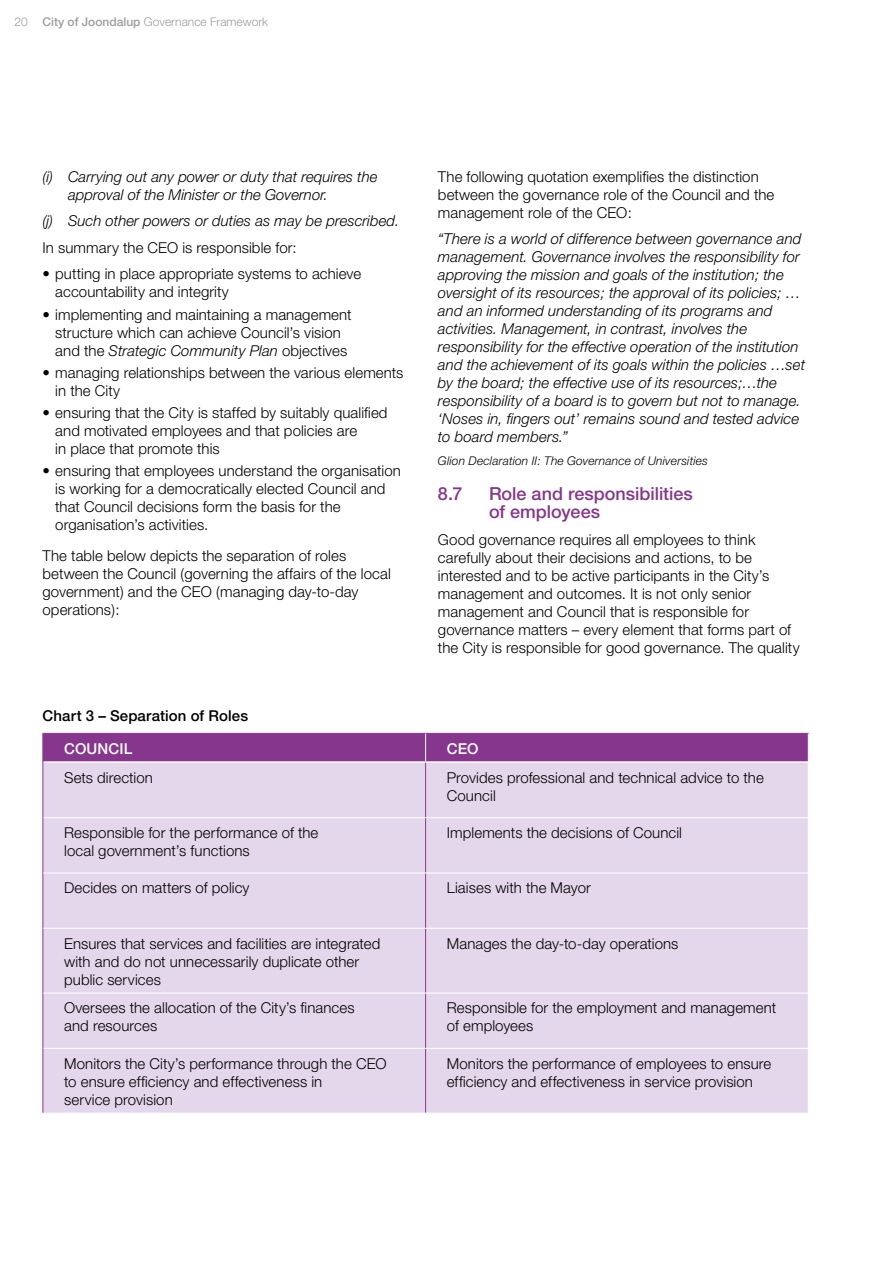
<style>
.page{position:relative;width:893px;height:1263px;background:#fff}
.page>*{position:absolute;margin:0;border:0;box-sizing:border-box;transform-origin:0 0}
.t1{font:500 18px/18px "Helvetica Neue";color:#86368c}
.t2{font:300 15px/18px "Helvetica Neue";letter-spacing:.005em;color:#000}
.t3{font:italic 300 15px/18px "Helvetica Neue";letter-spacing:.005em;color:#000}
.t4{font:500 15px "Helvetica Neue";letter-spacing:.005em;color:#000}
.t5{font:500 15px "Helvetica Neue";letter-spacing:.005em;color:#fff}
.t6{font:italic 300 12px "Helvetica Neue";letter-spacing:.015em;color:#000}
.t7{font:300 12px "Helvetica Neue";color:#9d9d9c}
.s1{font-weight:500}
.s2{font-style:italic}
</style>
<div class="page">
<div style="left:44px;top:763px;width:764px;height:350px;background:#e4d7eb"></div>
<hr style="left:425px;top:763px;width:1px;height:54px;background:#86368c">
<hr style="left:43px;top:818px;width:1px;height:55px;background:#86368c">
<hr style="left:425px;top:818px;width:1px;height:55px;background:#86368c">
<hr style="left:43px;top:873px;width:1px;height:55px;background:#86368c">
<hr style="left:425px;top:873px;width:1px;height:55px;background:#86368c">
<hr style="left:43px;top:928px;width:1px;height:65px;background:#86368c">
<hr style="left:425px;top:929px;width:1px;height:64px;background:#86368c">
<hr style="left:43px;top:993px;width:1px;height:55px;background:#86368c">
<hr style="left:425px;top:993px;width:1px;height:55px;background:#86368c">
<hr style="left:425px;top:1049px;width:1px;height:64px;background:#86368c">
<hr style="left:43px;top:873px;width:383px;height:1px;background:#fff">
<hr style="left:426px;top:873px;width:383px;height:1px;background:#fff">
<hr style="left:43px;top:928px;width:383px;height:1px;background:#fff">
<hr style="left:426px;top:928px;width:383px;height:1px;background:#fff">
<hr style="left:43px;top:993px;width:383px;height:1px;background:#fff">
<hr style="left:426px;top:993px;width:383px;height:1px;background:#fff">
<hr style="left:43px;top:817px;width:383px;height:1px;background:#fff">
<hr style="left:426px;top:817px;width:383px;height:1px;background:#fff">
<hr style="left:43px;top:1048px;width:383px;height:1px;background:#fff">
<hr style="left:426px;top:1048px;width:383px;height:1px;background:#fff">
<svg style="left:43px;top:733px;width:766px;height:29px;background:#893b8f"></svg>
<hr style="left:43px;top:762px;width:1px;height:56px;background:#86368c">
<hr style="left:43px;top:1048px;width:1px;height:65px;background:#86368c">
<p class="t7" style="left:15px;top:14px;width:255px">20 <span class="s1">City of Joondalup</span> Governance Framework</p>
<p class="t3" style="left:68px;top:167px;width:311px;text-indent:-26px">(i) Carrying out any power or duty that requires the approval of the Minister or the Governor.</p>
<p class="t3" style="left:43px;top:212px;width:358px">(j) Such other powers or duties as may be prescribed.</p>
<p class="t2" style="left:43px;top:238px;width:256px">In summary the CEO is responsible for:</p>
<p class="t2" style="left:55px;top:265px;width:307px;text-indent:-13px">• putting in place appropriate systems to achieve accountability and integrity</p>
<p class="t2" style="left:43px;top:305px;width:311px;text-align:center">• implementing and maintaining a management structure which can achieve Council’s vision and the <span class="s2">Strategic Community Plan</span> objectives</p>
<p class="t2" style="left:55px;top:363px;width:350px;text-indent:-13px">• managing relationships between the various elements in the City</p>
<p class="t2" style="left:55px;top:403px;width:334px;text-indent:-13px">• ensuring that the City is staffed by suitably qualified and motivated employees and that policies are<br>in place that promote this</p>
<p class="t2" style="left:55px;top:462px;width:347px;text-indent:-13px">• ensuring that employees understand the organisation is working for a democratically elected Council and that Council decisions form the basis for the organisation’s activities.</p>
<p class="t2" style="left:43px;top:546px;width:350px">The table below depicts the separation of roles between the Council (governing the affairs of the local government) and the CEO (managing day-to-day operations):</p>
<p class="t4" style="left:43px;top:706px;width:207px">Chart 3 – Separation of Roles</p>
<p class="t2" style="left:438px;top:167px;width:338px">The following quotation exemplifies the distinction between the governance role of the Council and the management role of the CEO:</p>
<p class="t3" style="left:438px;top:230px;width:369px">“There is a world of difference between governance and management. Governance involves the responsibility for approving the mission and goals of the institution; the oversight of its resources; the approval of its policies; … and an informed understanding of its programs and activities. Management, in contrast, involves the responsibility for the effective operation of the institution and the achievement of its goals within the policies …set by the board; the effective use of its resources;…the responsibility of a board is to govern but not to manage. ‘Noses in, fingers out’ remains sound and tested advice to board members.”</p>
<p class="t6" style="left:438px;top:454px;width:272px">Glion Declaration II: The Governance of Universities</p>
<p class="t1" style="left:438px;top:485px;width:26px">8.7</p>
<p class="t1" style="left:489px;top:485px;width:205px">Role and responsibilities of employees</p>
<p class="t2" style="left:438px;top:530px;width:363px">Good governance requires all employees to think carefully about their decisions and actions, to be interested and to be active participants in the City’s management and outcomes. It is not only senior management and Council that is responsible for governance matters – every element that forms part of the City is responsible for good governance. The quality</p>
<p class="t5" style="left:64px;top:739px;width:70px">COUNCIL</p>
<p class="t5" style="left:447px;top:739px;width:33px">CEO</p>
<p class="t2" style="left:64px;top:768px;width:90px">Sets direction</p>
<p class="t2" style="left:447px;top:768px;width:318px">Provides professional and technical advice to the<br>Council</p>
<p class="t2" style="left:64px;top:823px;width:256px">Responsible for the performance of the local government’s functions</p>
<p class="t2" style="left:447px;top:823px;width:237px">Implements the decisions of Council</p>
<p class="t2" style="left:64px;top:879px;width:187px">Decides on matters of policy</p>
<p class="t2" style="left:447px;top:879px;width:146px">Liaises with the Mayor</p>
<p class="t2" style="left:64px;top:934px;width:318px">Ensures that services and facilities are integrated with and do not unnecessarily duplicate other public services</p>
<p class="t2" style="left:447px;top:934px;width:233px">Manages the day-to-day operations</p>
<p class="t2" style="left:64px;top:999px;width:292px">Oversees the allocation of the City’s finances and resources</p>
<p class="t2" style="left:447px;top:999px;width:331px">Responsible for the employment and management of employees</p>
<p class="t2" style="left:64px;top:1054px;width:324px">Monitors the City’s performance through the CEO to ensure efficiency and effectiveness in<br>service provision</p>
<p class="t2" style="left:447px;top:1054px;width:326px">Monitors the performance of employees to ensure efficiency and effectiveness in service provision</p>
</div>
